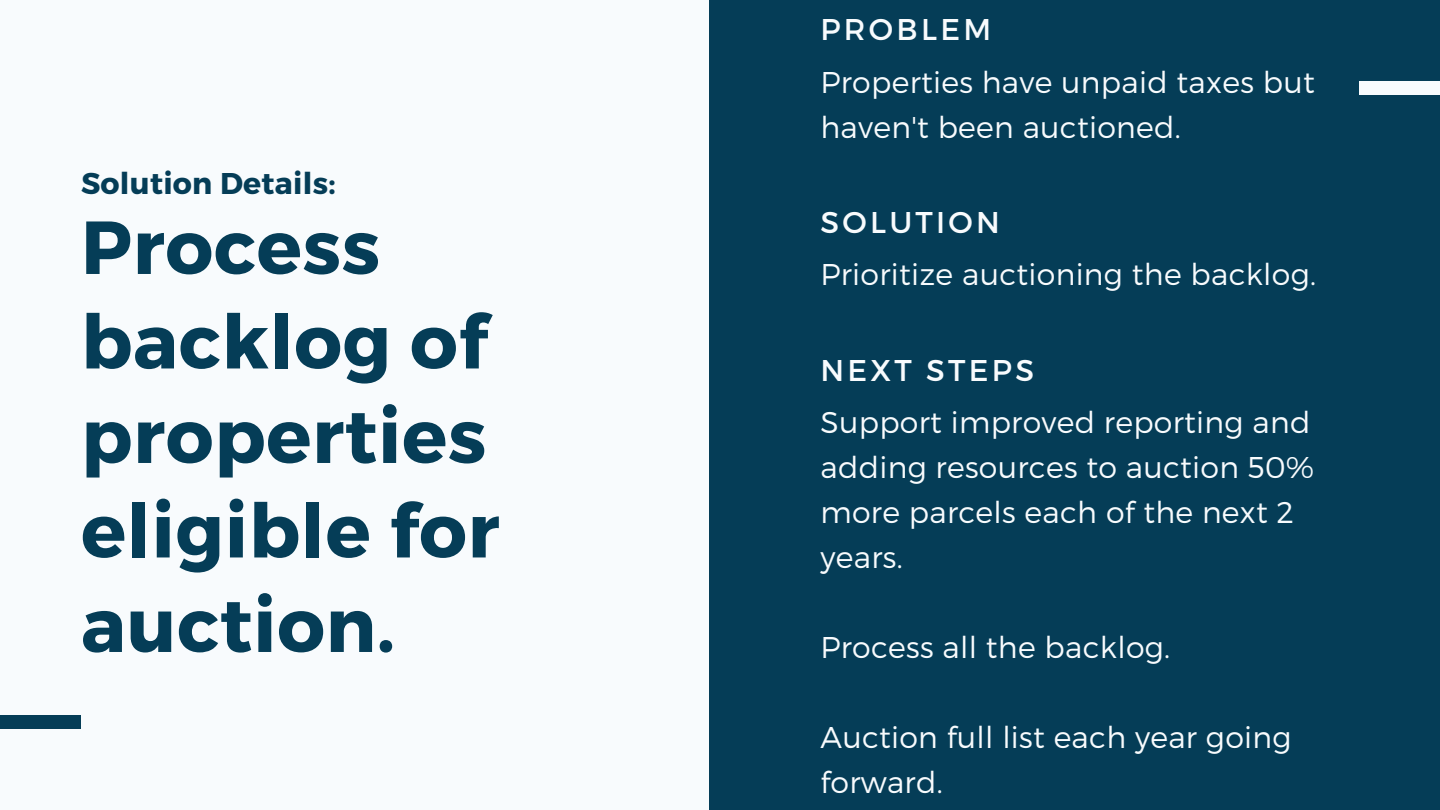
<style>
.page{position:relative;width:1440px;height:810px;background:#f8fbfd}
.page>*{position:absolute;margin:0;border:0;box-sizing:border-box;transform-origin:0 0}
.t1{font:700 75px/94.5px "Montserrat";letter-spacing:.01em;color:#053d57}
.t2{font:300 30px/45px "Montserrat";letter-spacing:.01em;color:#f8fbfd}
.t3{font:30px "Montserrat";letter-spacing:.11em;color:#f8fbfd}
.t4{font:700 30px "Montserrat";letter-spacing:.01em;color:#053d57}
</style>
<div class="page">
<div style="left:710px;top:0;width:730px;height:810px;background:#053d57"></div>
<div style="left:1359px;top:81px;width:81px;height:14px;background:#f8fbfd"></div>
<div style="left:0;top:715px;width:81px;height:14px;background:#053d57"></div>
<p class="t4" style="left:81px;top:164px;width:256px">Solution Details:</p>
<p class="t1" style="left:81px;top:196px;width:420px">Process backlog of properties eligible for auction.</p>
<p class="t3" style="left:820px;top:10px;width:172px">PROBLEM</p>
<p class="t2" style="left:820px;top:58px;width:496px">Properties have unpaid taxes but haven't been auctioned.</p>
<p class="t3" style="left:820px;top:203px;width:181px">SOLUTION</p>
<p class="t2" style="left:820px;top:251px;width:497px">Prioritize auctioning the backlog.</p>
<p class="t3" style="left:820px;top:351px;width:215px">NEXT STEPS</p>
<p class="t2" style="left:820px;top:398px;width:495px">Support improved reporting and adding resources to auction 50% more parcels each of the next 2 years.</p>
<p class="t2" style="left:820px;top:623px;width:351px">Process all the backlog.</p>
<p class="t2" style="left:820px;top:713px;width:473px">Auction full list each year going forward.</p>
</div>
